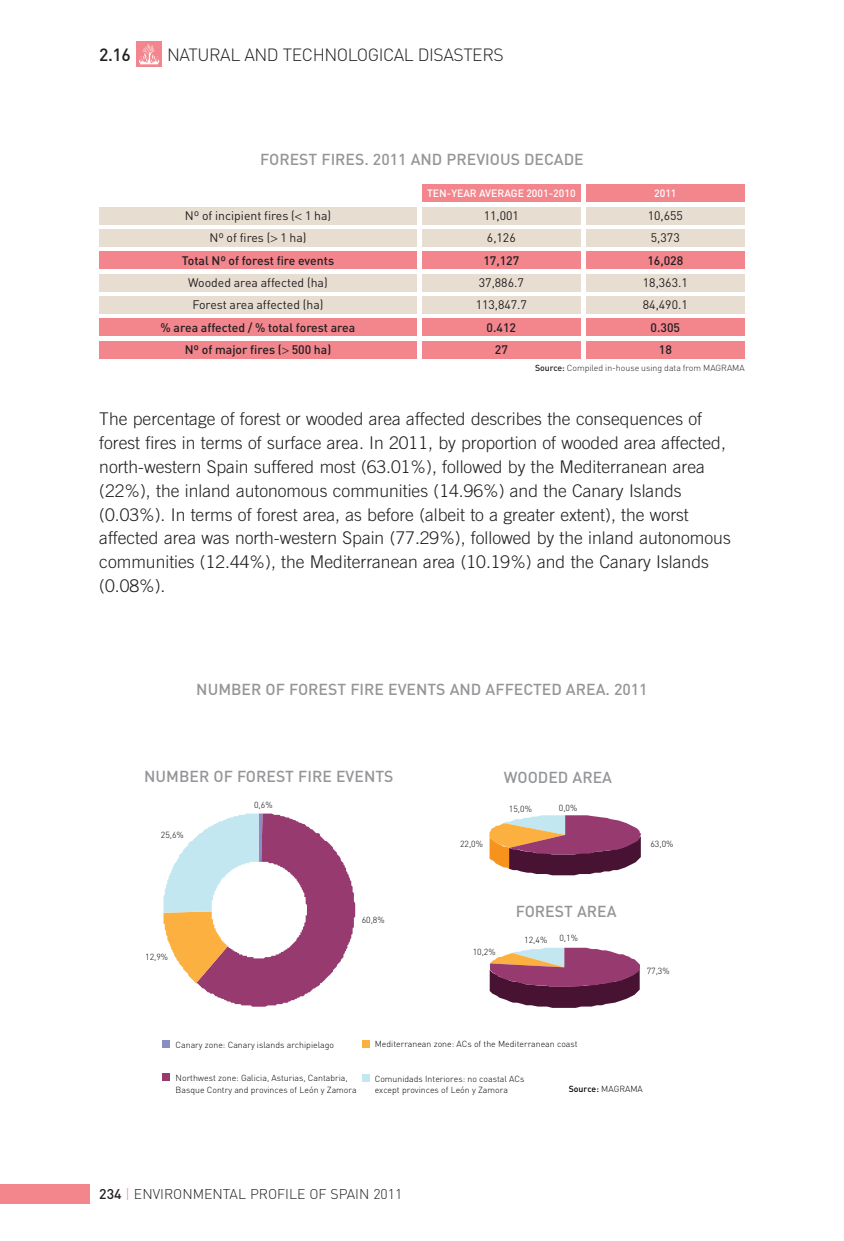
<style>
.page{position:relative;width:844px;height:1241px;background:#fff}
.page>*{position:absolute;margin:0;border:0;box-sizing:border-box;transform-origin:0 0}
.t1{font:300 17.5px/23.8px "Trade Gothic";color:#231f20}
.t2{font:300 17.5px "DIN";letter-spacing:-.025em;color:#231f20}
.t3{font:500 17.5px "DIN";color:#231f20}
.t4{font:500 15.75px "DIN";color:#939598}
.t5{font:500 15.75px "DIN";color:#808080}
.t6{font:300 14px "DIN";color:#231f20}
.t7{font:12.25px "DIN";color:#231f20}
.t8{font:500 12.25px "DIN";color:#231f20}
.t9{font:500 10.5px "DIN";color:#fff}
.t10{font:300 8.75px/11.2px "DIN";color:#000}
.t11{font:300 8.75px "DIN";color:#231f20}
.t12{font:500 8.75px "DIN";color:#000}
.s1{font-family:"Trade Gothic";font-weight:300}
.s2{font-weight:500}
.s3{font-weight:300}
.s4{color:#f3858d}
</style>
<div class="page">
<img style="left:136px;top:41px;width:25px;height:25px">
<div style="left:0;top:1183px;width:89px;height:20px;background:#f3858d"></div>
<div style="left:422px;top:184px;width:158px;height:18px;background:#f3858d"></div>
<div style="left:586px;top:184px;width:158px;height:18px;background:#f3858d"></div>
<div style="left:422px;top:207px;width:158px;height:17px;background:#e7ddd1"></div>
<div style="left:99px;top:207px;width:317px;height:17px;background:#e7ddd1"></div>
<div style="left:586px;top:207px;width:158px;height:17px;background:#e7ddd1"></div>
<div style="left:422px;top:229px;width:158px;height:17px;background:#e7ddd1"></div>
<div style="left:99px;top:229px;width:317px;height:17px;background:#e7ddd1"></div>
<div style="left:586px;top:229px;width:158px;height:17px;background:#e7ddd1"></div>
<div style="left:422px;top:251px;width:158px;height:18px;background:#f3858d"></div>
<div style="left:99px;top:251px;width:317px;height:18px;background:#f3858d"></div>
<div style="left:586px;top:251px;width:158px;height:18px;background:#f3858d"></div>
<div style="left:422px;top:274px;width:158px;height:17px;background:#e7ddd1"></div>
<div style="left:99px;top:274px;width:317px;height:17px;background:#e7ddd1"></div>
<div style="left:586px;top:274px;width:158px;height:17px;background:#e7ddd1"></div>
<div style="left:422px;top:296px;width:158px;height:17px;background:#e7ddd1"></div>
<div style="left:99px;top:296px;width:317px;height:17px;background:#e7ddd1"></div>
<div style="left:586px;top:296px;width:158px;height:17px;background:#e7ddd1"></div>
<div style="left:422px;top:318px;width:158px;height:18px;background:#f3858d"></div>
<div style="left:99px;top:318px;width:317px;height:18px;background:#f3858d"></div>
<div style="left:586px;top:318px;width:158px;height:18px;background:#f3858d"></div>
<div style="left:422px;top:341px;width:158px;height:17px;background:#f3858d"></div>
<div style="left:99px;top:341px;width:317px;height:17px;background:#f3858d"></div>
<div style="left:586px;top:341px;width:158px;height:17px;background:#f3858d"></div>
<svg style="left:163px;top:813px;width:192px;height:193px"></svg>
<div style="left:162px;top:1039px;width:8px;height:8px;background:#8a8dc4"></div>
<div style="left:162px;top:1073px;width:8px;height:7px;background:#963a6f"></div>
<div style="left:361px;top:1039px;width:8px;height:8px;background:#fbb03f"></div>
<div style="left:361px;top:1073px;width:8px;height:8px;background:#c3e7f1"></div>
<svg style="left:489px;top:815px;width:151px;height:60px;background:#a16973"></svg>
<svg style="left:489px;top:947px;width:150px;height:60px;background:#935a75"></svg>
<p class="t3" style="left:99px;top:45px;width:33px">2.16</p>
<p class="t2" style="left:167px;top:45px;width:338px">NATURAL AND TECHNOLOGICAL DISASTERS</p>
<p class="t4" style="left:260px;top:150px;width:325px">FOREST FIRES. 2011 AND PREVIOUS DECADE</p>
<p class="t9" style="left:427px;top:187px;width:150px">TEN-YEAR AVERAGE 2001-2010</p>
<p class="t9" style="left:654px;top:187px;width:24px">2011</p>
<p class="t7" style="left:185px;top:208px;width:148px">Nº of incipient fires (<span class="s1">&lt;</span> 1 ha)</p>
<p class="t7" style="left:483px;top:208px;width:37px">11,001</p>
<p class="t7" style="left:647px;top:208px;width:37px">10,655</p>
<p class="t7" style="left:209px;top:231px;width:99px">Nº of fires (<span class="s1">&gt;</span> 1 ha)</p>
<p class="t7" style="left:487px;top:231px;width:30px">6,126</p>
<p class="t7" style="left:650px;top:231px;width:30px">5,373</p>
<p class="t8" style="left:182px;top:253px;width:154px">Total Nº of forest fire events</p>
<p class="t8" style="left:483px;top:253px;width:37px">17,127</p>
<p class="t8" style="left:647px;top:253px;width:37px">16,028</p>
<p class="t7" style="left:188px;top:275px;width:141px">Wooded area affected (ha)</p>
<p class="t7" style="left:478px;top:275px;width:46px">37,886.7</p>
<p class="t7" style="left:642px;top:275px;width:46px">18,363.1</p>
<p class="t7" style="left:192px;top:298px;width:132px">Forest area affected (ha)</p>
<p class="t7" style="left:475px;top:298px;width:53px">113,847.7</p>
<p class="t7" style="left:642px;top:298px;width:46px">84,490.1</p>
<p class="t8" style="left:161px;top:320px;width:196px">% area affected / % total forest area</p>
<p class="t8" style="left:486px;top:320px;width:31px">0.412</p>
<p class="t8" style="left:650px;top:320px;width:31px">0.305</p>
<p class="t8" style="left:185px;top:342px;width:148px">Nº of major fires (<span class="s1">&gt;</span> 500 ha)</p>
<p class="t8" style="left:494px;top:342px;width:15px">27</p>
<p class="t8" style="left:658px;top:342px;width:15px">18</p>
<p class="t11" style="left:535px;top:362px;width:211px"><span class="s2">Source:</span> Compiled in-house using data from MAGRAMA</p>
<p class="t1" style="left:99px;top:408px;width:632px">The percentage of forest or wooded area affected describes the consequences of forest fires in terms of surface area. In 2011, by proportion of wooded area affected, north-western Spain suffered most (63.01%), followed by the Mediterranean area (22%), the inland autonomous communities (14.96%) and the Canary Islands (0.03%). In terms of forest area, as before (albeit to a greater extent), the worst affected area was north-western Spain (77.29%), followed by the inland autonomous communities (12.44%), the Mediterranean area (10.19%) and the Canary Islands (0.08%).</p>
<p class="t4" style="left:196px;top:680px;width:452px">NUMBER OF FOREST FIRE EVENTS AND AFFECTED AREA. 2011</p>
<p class="t4" style="left:144px;top:766px;width:251px">NUMBER OF FOREST FIRE EVENTS</p>
<p class="t4" style="left:504px;top:768px;width:110px">WOODED AREA</p>
<p class="t5" style="left:509px;top:768px;width:94px">Wooded area</p>
<p class="t10" style="left:558px;top:802px;width:20px">0,0%</p>
<p class="t5" style="left:145px;top:770px;width:202px">Number of forest fire events</p>
<p class="t10" style="left:254px;top:799px;width:20px">0,6%</p>
<p class="t10" style="left:161px;top:828px;width:24px">25,6%</p>
<p class="t10" style="left:509px;top:803px;width:24px">15,0%</p>
<p class="t10" style="left:145px;top:951px;width:24px">12,9%</p>
<p class="t10" style="left:361px;top:913px;width:24px">60,8%</p>
<p class="t10" style="left:460px;top:838px;width:24px">22,0%</p>
<p class="t10" style="left:472px;top:946px;width:24px">10,2%</p>
<p class="t4" style="left:515px;top:902px;width:102px">FOREST AREA</p>
<p class="t5" style="left:509px;top:904px;width:84px">Forest area</p>
<p class="t10" style="left:524px;top:934px;width:24px">12,4%</p>
<p class="t10" style="left:559px;top:932px;width:20px">0,1%</p>
<p class="t10" style="left:650px;top:838px;width:24px">63,0%</p>
<p class="t10" style="left:646px;top:965px;width:24px">77,3%</p>
<p class="t10" style="left:175px;top:1038px;width:160px">Canary zone: Canary islands archipielago</p>
<p class="t10" style="left:175px;top:1072px;width:183px">Northwest zone: Galicia, Asturias, Cantabria,<br>Basque Contry and provinces of León y Zamora</p>
<p class="t10" style="left:374px;top:1038px;width:204px">Mediterranean zone: ACs of the Mediterranean coast</p>
<p class="t10" style="left:374px;top:1072px;width:151px">Comunidads Interiores: no coastal ACs except provinces of León y Zamora</p>
<p class="t12" style="left:568px;top:1083px;width:76px">Source: <span class="s3">MAGRAMA</span></p>
<p class="t6" style="left:99px;top:1185px;width:304px"><span class="s2">234</span> <span class="s4">|</span> ENVIRONMENTAL PROFILE OF SPAIN 2011</p>
</div>
